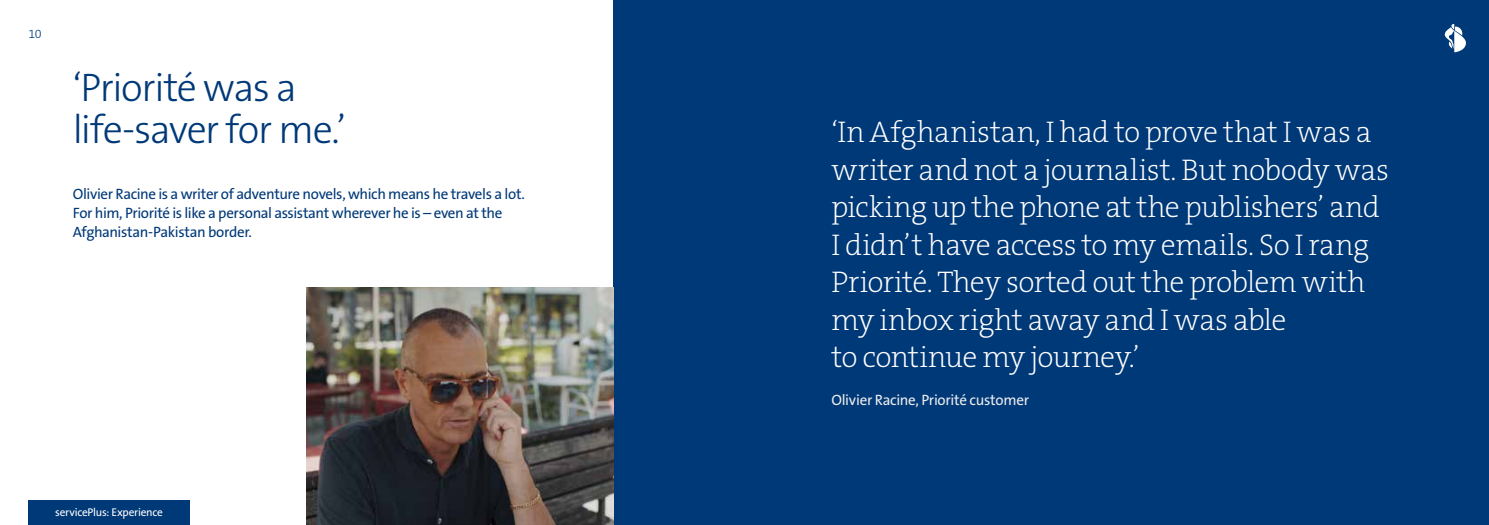
<style>
.page{position:relative;width:1489px;height:525px;background:#fff}
.page>*{position:absolute;margin:0;border:0;box-sizing:border-box;transform-origin:0 0}
.t1{font:300 40px/42.5px "The Sans B W3";letter-spacing:-.035em;color:#003978}
.t2{font:200 30px/37.5px "The Serif B W2";letter-spacing:-.015em;color:#fff}
.t3{font:15px/18.8px "The Sans B W5 Plain";letter-spacing:-.025em;color:#003978}
.t4{font:15px "The Sans B W5 Plain";letter-spacing:-.02em;color:#ececed}
.t5{font:300 12.5px "The Sans B W3";color:#003978}
.t6{font:11.25px "The Sans B W5 Plain";letter-spacing:-.02em;color:#fff}
</style>
<div class="page">
<div style="left:613px;top:0;width:875px;height:524px;background:#003978"></div>
<img style="left:306px;top:287px;width:307px;height:237px">
<div style="left:28px;top:500px;width:162px;height:24px;background:#003978"></div>
<svg style="left:1444px;top:24px;width:21px;height:28px"></svg>
<p class="t5" style="left:28px;top:25px;width:15px">10</p>
<h1 class="t1" style="left:73px;top:66px;width:275px">‘Priorité was a life-saver for me.’</h1>
<p class="t3" style="left:73px;top:185px;width:453px">Olivier Racine is a writer of adventure novels, which means he travels a lot.<br>For him, Priorité is like a personal assistant wherever he is – even at the<br>Afghanistan-Pakistan border.</p>
<p class="t6" style="left:55px;top:504px;width:109px">servicePlus: Experience</p>
<p class="t2" style="left:831px;top:113px;width:559px">‘In Afghanistan, I had to prove that I was a writer and not a journalist. But nobody was picking up the phone at the publishers’ and I didn’t have access to my emails. So I rang Priorité. They sorted out the problem with my inbox right away and I was able<br>to continue my journey.’</p>
<p class="t4" style="left:831px;top:390px;width:199px">Olivier Racine, Priorité customer</p>
</div>
